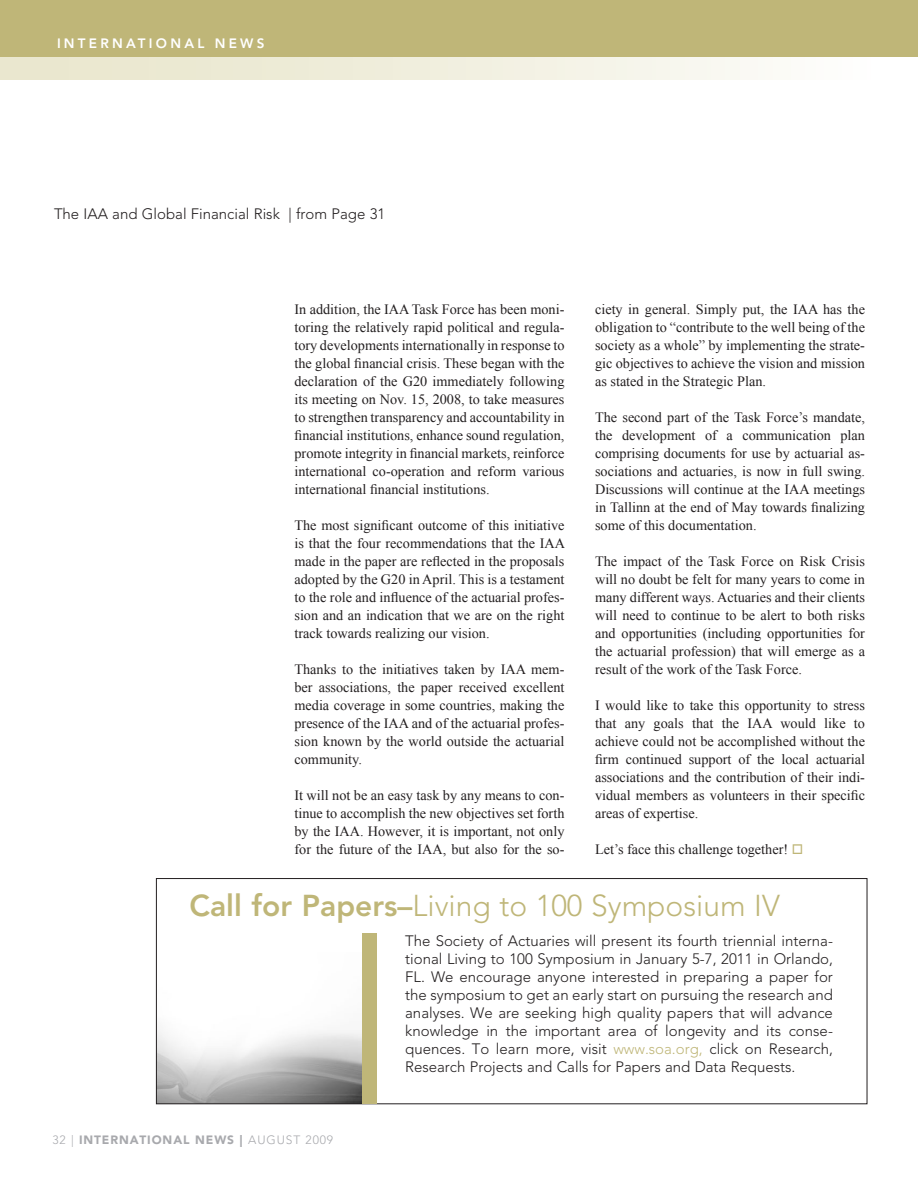
<style>
.page{position:relative;width:918px;height:1188px;background:#fff}
.page>*{position:absolute;margin:0;border:0;box-sizing:border-box;transform-origin:0 0}
.t1{font:300 30px "Avenir";color:#bfb678}
.Title_1___2_OK{font:300 15px/18px "Avenir";color:#231f20;text-align:justify}
.Text{font:14.25px/18px "Times New Roman";color:#231f20;text-align:justify}
.t2{font:800 13.5px "Avenir";letter-spacing:.24em;color:#fff}
.t3{font:900 12px "Avenir";letter-spacing:.075em;color:#a8a9ad}
.s1{font-weight:800}
.s2{color:#bfb678}
.s3{font-weight:300}
</style>
<div class="page">
<div style="left:0;top:53px;width:918px;height:27px;background:linear-gradient(to right,#e7e4c8,#fefefc)"></div>
<svg style="left:917px;top:57px;width:1px;height:23px"></svg>
<div style="left:0;top:0;width:918px;height:57px;background:#bfb678"></div>
<img style="left:158px;top:1030px;width:204px;height:72px">
<div style="left:156px;top:878px;width:711px;height:226px;border:1px solid #231f20"></div>
<div style="left:362px;top:934px;width:15px;height:170px;background:#bfb678"></div>
<p class="t2" style="left:57px;top:36px;width:209px">INTERNATIONAL NEWS</p>
<p class="Title_1___2_OK" style="left:54px;top:205px;width:333px">The IAA and Global Financial Risk | from Page 31</p>
<p class="Text" style="left:294px;top:300px;width:272px">In addition, the IAA Task Force has been moni&shy;toring the relatively rapid political and regula&shy;tory developments internationally in response to the global financial crisis. These began with the declaration of the G20 immediately following its meeting on Nov. 15, 2008, to take measures to strengthen transparency and accountability in financial institutions, enhance sound regulation, promote integrity in financial markets, reinforce international co-operation and reform various international financial institutions.</p>
<p class="Text" style="left:294px;top:516px;width:272px">The most significant outcome of this initiative is that the four recommendations that the IAA made in the paper are reflected in the proposals adopted by the G20 in April. This is a testament to the role and influence of the actuarial profes&shy;sion and an indication that we are on the right track towards realizing our vision.</p>
<p class="Text" style="left:294px;top:660px;width:272px">Thanks to the initiatives taken by IAA mem&shy;ber associations, the paper received excellent media coverage in some countries, making the presence of the IAA and of the actuarial profes&shy;sion known by the world outside the actuarial community.</p>
<p class="Text" style="left:294px;top:786px;width:272px">It will not be an easy task by any means to con&shy;tinue to accomplish the new objectives set forth by the IAA. However, it is important, not only for the future of the IAA, but also for the so-</p>
<p class="t1" style="left:190px;top:888px;width:592px"><span class="s1">Call for Papers–</span>Living to 100 Symposium IV</p>
<p class="Title_1___2_OK" style="left:405px;top:932px;width:429px">The Society of Actuaries will present its fourth triennial interna&shy;tional Living to 100 Symposium in January 5-7, 2011 in Orlando, FL. We encourage anyone interested in preparing a paper for the symposium to get an early start on pursuing the research and analyses. We are seeking high quality papers that will advance knowledge in the important area of longevity and its conse&shy;quences. To learn more, visit <span class="s2">www.soa.org,</span> click on Research, Research Projects and Calls for Papers and Data Requests.</p>
<p class="Text" style="left:595px;top:300px;width:272px">ciety in general. Simply put, the IAA has the obligation to “contribute to the well being of the society as a whole” by implementing the strate&shy;gic objectives to achieve the vision and mission as stated in the Strategic Plan.</p>
<p class="Text" style="left:595px;top:408px;width:272px">The second part of the Task Force’s mandate, the development of a communication plan comprising documents for use by actuarial as&shy;sociations and actuaries, is now in full swing.<br>Discussions will continue at the IAA meetings in Tallinn at the end of May towards finalizing some of this documentation.</p>
<p class="Text" style="left:595px;top:552px;width:272px">The impact of the Task Force on Risk Crisis will no doubt be felt for many years to come in many different ways. Actuaries and their clients will need to continue to be alert to both risks and opportunities (including opportunities for the actuarial profession) that will emerge as a result of the work of the Task Force.</p>
<p class="Text" style="left:595px;top:696px;width:272px">I would like to take this opportunity to stress that any goals that the IAA would like to achieve could not be accomplished without the firm continued support of the local actuarial associations and the contribution of their indi&shy;vidual members as volunteers in their specific areas of expertise.</p>
<p class="Text" style="left:595px;top:840px;width:210px">Let’s face this challenge together! <span class="s2">□</span></p>
<p class="t3" style="left:52px;top:1132px;width:282px"><span class="s3">32 |</span> INTERNATIONAL NEWS | <span class="s3">AUGUST 2009</span></p>
</div>
